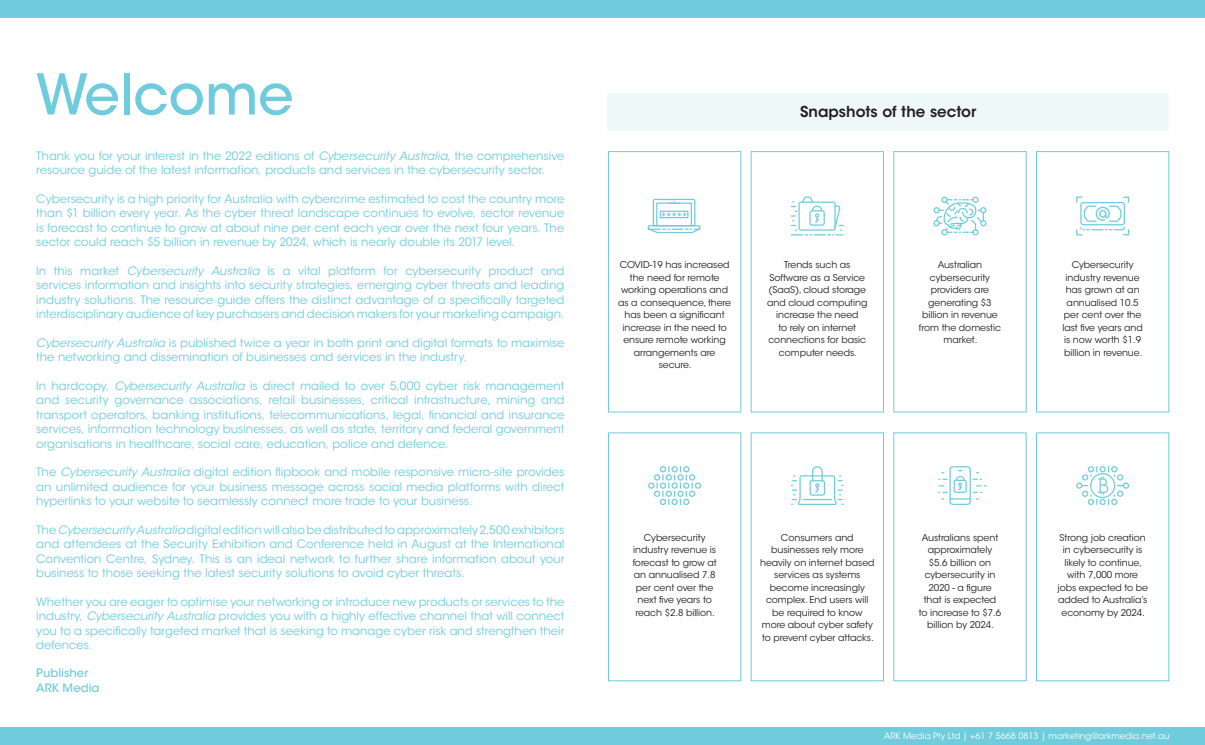
<style>
.page{position:relative;width:1205px;height:745px;background:#fff}
.page>*{position:absolute;margin:0;border:0;box-sizing:border-box;transform-origin:0 0}
.t1{font:500 55.62px "ITC Avant Garde Std";color:#6fccdc}
.t2{font:600 15px "ITC Avant Garde Std";color:#231f20}
.t3{font:11.56px/14.4px "ITC Avant Garde Std";color:#6fccdc;text-align:justify}
.t4{font:500 11.56px/14.4px "ITC Avant Garde Std";letter-spacing:.005em;color:#6fccdc}
.t5{font:9.38px/12.5px "ITC Avant Garde Std";letter-spacing:-.005em;color:#231f20;text-align:center}
.t6{font:8.75px "ITC Avant Garde Std";color:#fff}
.s1{font-style:italic}
</style>
<div class="page">
<div style="left:0;top:726px;width:1205px;height:18px;background:#6fccdc"></div>
<div style="left:0;top:0;width:1205px;height:18px;background:#6fccdc"></div>
<div style="left:607px;top:93px;width:562px;height:38px;background:#eff8f9"></div>
<div style="left:608px;top:151px;width:133px;height:261px;border:1px solid #6fccdc"></div>
<div style="left:608px;top:432px;width:133px;height:248px;border:1px solid #6fccdc"></div>
<div style="left:751px;top:151px;width:133px;height:261px;border:1px solid #6fccdc"></div>
<div style="left:751px;top:432px;width:133px;height:248px;border:1px solid #6fccdc"></div>
<div style="left:893px;top:151px;width:133px;height:261px;border:1px solid #6fccdc"></div>
<div style="left:893px;top:432px;width:133px;height:248px;border:1px solid #6fccdc"></div>
<div style="left:1036px;top:151px;width:133px;height:261px;border:1px solid #6fccdc"></div>
<div style="left:1036px;top:432px;width:133px;height:248px;border:1px solid #6fccdc"></div>
<svg style="left:648px;top:199px;width:52px;height:34px"></svg>
<svg style="left:791px;top:196px;width:53px;height:39px"></svg>
<svg style="left:933px;top:196px;width:53px;height:39px"></svg>
<svg style="left:1076px;top:196px;width:53px;height:39px"></svg>
<svg style="left:1076px;top:466px;width:53px;height:38px"></svg>
<svg style="left:648px;top:466px;width:53px;height:38px"></svg>
<svg style="left:791px;top:466px;width:53px;height:38px"></svg>
<svg style="left:938px;top:466px;width:48px;height:38px"></svg>
<h1 class="t1" style="left:36px;top:60px;width:259px">Welcome</h1>
<p class="t3" style="left:36px;top:148px;width:530px">Thank you for your interest in the 2022 editions of <span class="s1">Cybersecurity Australia</span>, the comprehensive resource guide of the latest information, products and services in the cybersecurity sector.</p>
<p class="t3" style="left:36px;top:191px;width:530px">Cybersecurity is a high priority for Australia with cybercrime estimated to cost the country more than $1 billion every year. As the cyber threat landscape continues to evolve, sector revenue is forecast to continue to grow at about nine per cent each year over the next four years. The sector could reach $5 billion in revenue by 2024, which is nearly double its 2017 level.</p>
<p class="t3" style="left:36px;top:263px;width:530px">In this market <span class="s1">Cybersecurity Australia</span> is a vital platform for cybersecurity product and services information and insights into security strategies, emerging cyber threats and leading industry solutions. The resource guide offers the distinct advantage of a specifically targeted interdisciplinary audience of key purchasers and decision makers for your marketing campaign.</p>
<p class="t3" style="left:36px;top:335px;width:530px"><span class="s1">Cybersecurity Australia</span> is published twice a year in both print and digital formats to maximise the networking and dissemination of businesses and services in the industry.</p>
<p class="t3" style="left:36px;top:378px;width:530px">In hardcopy, <span class="s1">Cybersecurity Australia</span> is direct mailed to over 5,000 cyber risk management and security governance associations, retail businesses, critical infrastructure, mining and transport operators, banking institutions, telecommunications, legal, financial and insurance services, information technology businesses, as well as state, territory and federal government organisations in healthcare, social care, education, police and defence.</p>
<p class="t3" style="left:36px;top:465px;width:529px">The <span class="s1">Cybersecurity Australia</span> digital edition flipbook and mobile responsive micro-site provides an unlimited audience for your business message across social media platforms with direct hyperlinks to your website to seamlessly connect more trade to your business.</p>
<p class="t3" style="left:36px;top:522px;width:530px">The <span class="s1">Cybersecurity Australia</span> digital edition will also be distributed to approximately 2,500 exhibitors and attendees at the Security Exhibition and Conference held in August at the International Convention Centre, Sydney. This is an ideal network to further share information about your business to those seeking the latest security solutions to avoid cyber threats.</p>
<p class="t3" style="left:36px;top:594px;width:529px">Whether you are eager to optimise your networking or introduce new products or services to the industry, <span class="s1">Cybersecurity Australia</span> provides you with a highly effective channel that will connect you to a specifically targeted market that is seeking to manage cyber risk and strengthen their defences.</p>
<p class="t4" style="left:36px;top:665px;width:65px">Publisher<br>ARK Media</p>
<p class="t2" style="left:800px;top:102px;width:177px">Snapshots of the sector</p>
<p class="t5" style="left:618px;top:259px;width:114px">COVID-19 has increased the need for remote working operations and as a consequence, there has been a significant increase in the need to ensure remote working arrangements are secure.</p>
<p class="t5" style="left:767px;top:259px;width:102px">Trends such as<br>Software as a Service (SaaS), cloud storage and cloud computing increase the need<br>to rely on internet connections for basic computer needs.</p>
<p class="t5" style="left:919px;top:259px;width:84px">Australian cybersecurity providers are generating $3 billion in revenue from the domestic market.</p>
<p class="t5" style="left:1062px;top:259px;width:82px">Cybersecurity industry revenue has grown at an annualised 10.5 per cent over the last five years and is now worth $1.9 billion in revenue.</p>
<p class="t5" style="left:633px;top:531px;width:85px">Cybersecurity industry revenue is forecast to grow at an annualised 7.8 per cent over the next five years to reach $2.8 billion.</p>
<p class="t5" style="left:760px;top:531px;width:116px">Consumers and businesses rely more heavily on internet based services as systems become increasingly complex. End users will be required to know more about cyber safety to prevent cyber attacks.</p>
<p class="t5" style="left:919px;top:531px;width:84px">Australians spent approximately $5.6 billion on cybersecurity in<br>2020 - a figure that is expected to increase to $7.6 billion by 2024.</p>
<p class="t5" style="left:1057px;top:530px;width:92px">Strong job creation in cybersecurity is likely to continue, with 7,000 more jobs expected to be added to Australia’s economy by 2024.</p>
<p class="t6" style="left:884px;top:730px;width:287px">ARK Media Pty Ltd | +61 7 5668 0813 | marketing@arkmedia.net.au</p>
</div>
